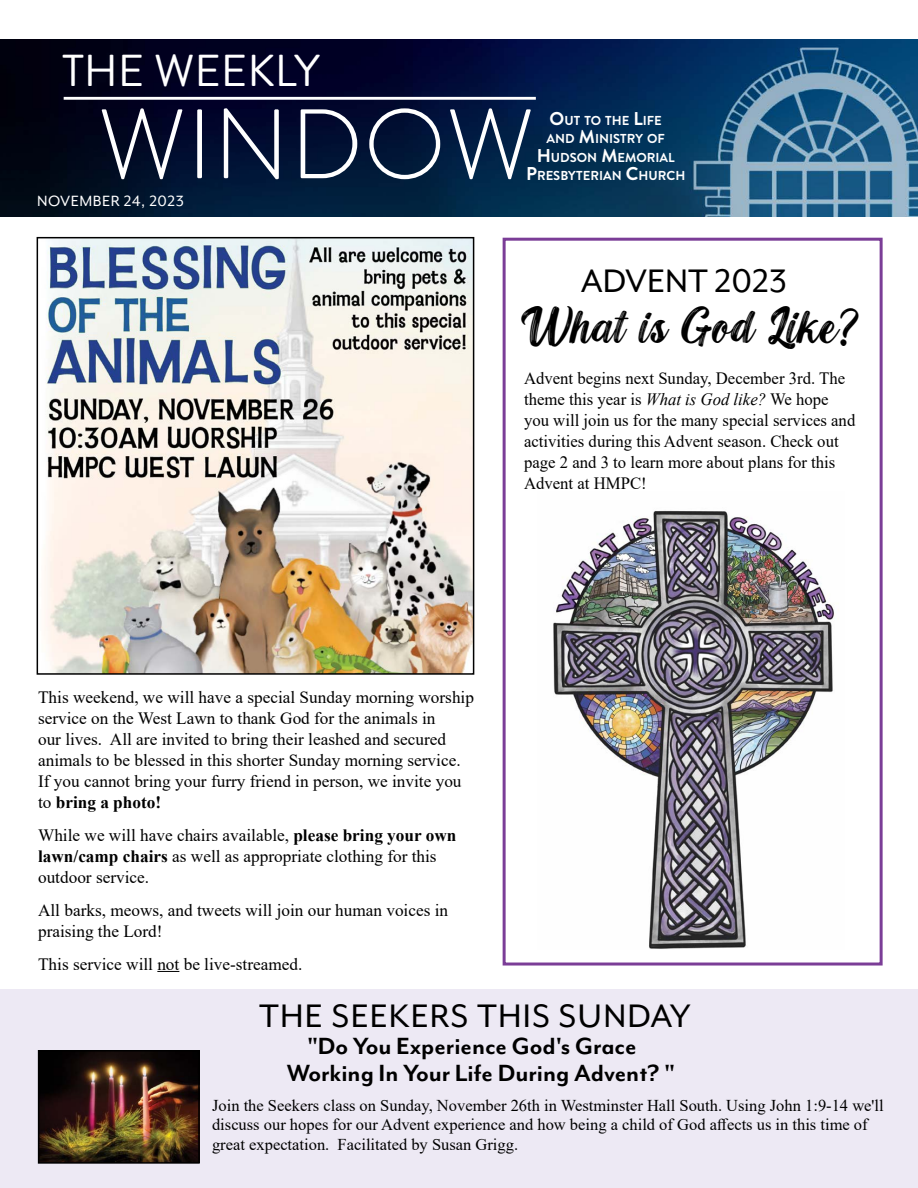
<style>
.page{position:relative;width:918px;height:1188px;background:#fff}
.page>*{position:absolute;margin:0;border:0;box-sizing:border-box;transform-origin:0 0}
.t1{font:300 98.4px "Brandon Grotesque";letter-spacing:.01em;color:#fff}
.t2{font:48px "Blackout";color:#000}
.t3{font:44.7px "Brandon Grotesque";color:#fff}
.t4{font:37.5px "Mr Eaves Mod OT";letter-spacing:.03em;color:#000}
.t5{font:37.5px "Mr Eaves Mod OT";color:#000}
.t6{font:700 27px/27px "Mr Eaves Mod OT";color:#000}
.t7{font:17.25px/21px "Times New Roman";color:#000}
.t8{font:17.1px "Mr Eaves Mod OT";letter-spacing:.03em;color:#fff}
.t9{font:16.5px/19.5px "Times New Roman";color:#000}
.t10{font:700 12.9px/18.6px "Brandon Grotesque";color:#fff;text-align:center}
.s1{font-size:18.6px}
.s2{font-style:italic}
.s3{font-weight:700}
</style>
<div class="page">
<div style="left:0;top:989px;width:918px;height:199px;background:#ede9f4"></div>
<img style="left:0;top:40px;width:918px;height:176px">
<hr style="left:64px;top:97px;width:472px;height:3px;background:#fff">
<img style="left:553px;top:510px;width:282px;height:439px">
<div style="left:503px;top:238px;width:380px;height:728px;border:3px solid #7b3d97"></div>
<svg style="left:157px;top:971px;width:22px;height:1px"></svg>
<img style="left:41px;top:1053px;width:156px;height:108px">
<div style="left:38px;top:1050px;width:162px;height:114px;border:2px solid #000"></div>
<img style="left:44px;top:240px;width:427px;height:432px">
<div style="left:37px;top:237px;width:437px;height:438px;border:2px solid #000"></div>
<h3 class="t3" style="left:62px;top:40px;width:259px">THE WEEKLY</h3>
<h1 class="t1" style="left:98px;top:77px;width:438px">WINDOW</h1>
<p class="t10" style="left:526px;top:111px;width:161px"><span class="s1">O</span>UT TO THE <span class="s1">L</span>IFE<br>AND <span class="s1">M</span>INISTRY OF<br><span class="s1">H</span> UDSON <span class="s1">M</span>EMORIAL<br><span class="s1">P</span>RESBYTERIAN <span class="s1">C</span>HURCH</p>
<p class="t8" style="left:37px;top:192px;width:148px">NOVEMBER 24, 2023</p>
<h3 class="t5" style="left:581px;top:261px;width:208px">ADVENT 2023</h3>
<h2 class="t2" style="left:522px;top:306px;width:341px">What is God Like?</h2>
<p class="t7" style="left:524px;top:367px;width:333px">Advent begins next Sunday, December 3rd. The theme this year is <span class="s2">What is God like?</span> We hope you will join us for the many special services and activities during this Advent season. Check out page 2 and 3 to learn more about plans for this Advent at HMPC!</p>
<p class="t7" style="left:38px;top:686px;width:437px">This weekend, we will have a special Sunday morning worship service on the West Lawn to thank God for the animals in<br>our lives. All are invited to bring their leashed and secured animals to be blessed in this shorter Sunday morning service.<br>If you cannot bring your furry friend in person, we invite you to <span class="s3">bring a photo!</span></p>
<p class="t7" style="left:38px;top:824px;width:420px">While we will have chairs available, <span class="s3">please bring your own lawn/camp chairs</span> as well as appropriate clothing for this outdoor service.</p>
<p class="t7" style="left:38px;top:899px;width:412px">All barks, meows, and tweets will join our human voices in praising the Lord!</p>
<p class="t7" style="left:38px;top:953px;width:266px">This service will not be live-streamed.</p>
<h3 class="t4" style="left:259px;top:995px;width:433px">THE SEEKERS THIS SUNDAY</h3>
<h3 class="t6" style="left:287px;top:1032px;width:390px;text-indent:20px">"Do You Experience God's Grace<br>Working In Your Life During Advent? "</h3>
<p class="t9" style="left:212px;top:1095px;width:673px">Join the Seekers class on Sunday, November 26th in Westminster Hall South. Using John 1:9-14 we'll discuss our hopes for our Advent experience and how being a child of God affects us in this time of great expectation. Facilitated by Susan Grigg.</p>
</div>
